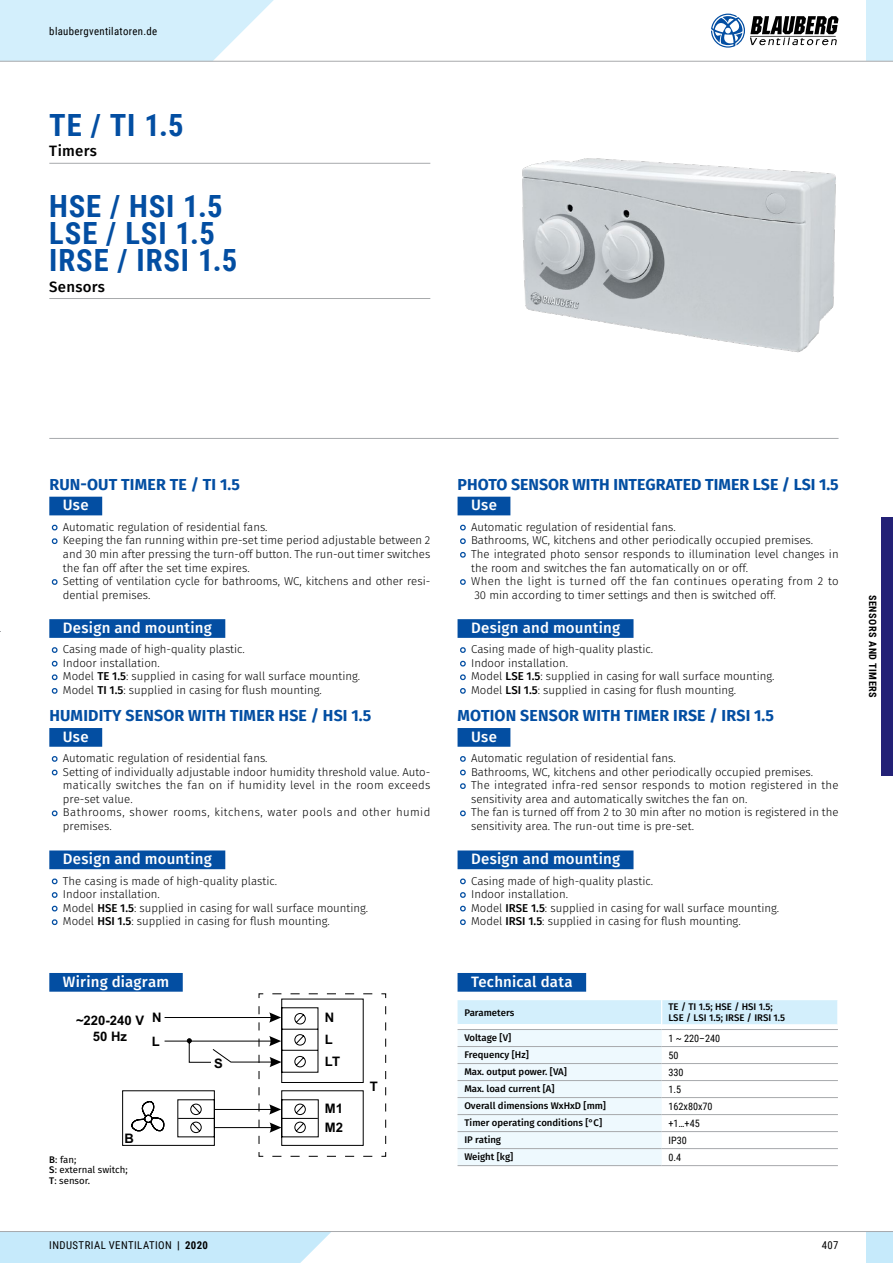
<style>
.page{position:relative;width:893px;height:1263px;background:#fff}
.page>*{position:absolute;margin:0;border:0;box-sizing:border-box;transform-origin:0 0}
.t1{font:700 30.6px/27.2px "Roboto Condensed";letter-spacing:.03em;color:#034ea2}
.t2{font:700 15.9px "Fira Sans";letter-spacing:.01em;color:#034ea2}
.t3{font:500 15px "Fira Sans";letter-spacing:.015em;color:#fff}
.t4{font:500 15px "Fira Sans";letter-spacing:.015em;color:#000}
.t5{font:700 13.05px/21.9px "Arial";color:#000}
.t6{font:300 11.4px/13.6px "Fira Sans";color:#000}
.t7{font:10.8px "Roboto Condensed";letter-spacing:.035em;color:#000}
.t8{font:10.2px "Roboto Condensed";color:#000}
.t9{font:700 10.2px "Roboto Condensed";letter-spacing:.055em;color:#000}
.t10{font:500 9.6px/10.8px "Fira Sans";color:#000}
.t11{font:9.6px/10.2px "Fira Sans";color:#000}
.s1{font-weight:500}
.s2{font-weight:700}
</style>
<div class="page">
<div style="left:881px;top:517px;width:12px;height:259px;background:#232176"></div>
<hr style="left:49px;top:163px;width:381px;height:1px;background:#a7a9ac">
<hr style="left:49px;top:298px;width:381px;height:1px;background:#a7a9ac">
<div style="left:49px;top:497px;width:53px;height:18px;background:#034ea2"></div>
<div style="left:49px;top:619px;width:176px;height:19px;background:#034ea2"></div>
<div style="left:49px;top:728px;width:53px;height:19px;background:#034ea2"></div>
<div style="left:49px;top:850px;width:176px;height:19px;background:#034ea2"></div>
<svg style="left:51px;top:524px;width:7px;height:7px"></svg>
<svg style="left:51px;top:538px;width:7px;height:6px"></svg>
<svg style="left:51px;top:579px;width:7px;height:6px"></svg>
<svg style="left:51px;top:647px;width:7px;height:6px"></svg>
<svg style="left:51px;top:660px;width:7px;height:7px"></svg>
<svg style="left:51px;top:674px;width:7px;height:7px"></svg>
<svg style="left:51px;top:688px;width:7px;height:6px"></svg>
<svg style="left:51px;top:756px;width:7px;height:6px"></svg>
<svg style="left:51px;top:769px;width:7px;height:7px"></svg>
<svg style="left:51px;top:810px;width:7px;height:7px"></svg>
<svg style="left:51px;top:878px;width:7px;height:7px"></svg>
<svg style="left:51px;top:892px;width:7px;height:6px"></svg>
<svg style="left:51px;top:905px;width:7px;height:7px"></svg>
<svg style="left:51px;top:919px;width:7px;height:7px"></svg>
<img style="left:522px;top:158px;width:314px;height:195px">
<svg style="left:122px;top:993px;width:264px;height:164px"></svg>
<div style="left:458px;top:497px;width:52px;height:18px;background:#034ea2"></div>
<div style="left:458px;top:619px;width:175px;height:19px;background:#034ea2"></div>
<div style="left:458px;top:728px;width:52px;height:19px;background:#034ea2"></div>
<div style="left:458px;top:850px;width:175px;height:19px;background:#034ea2"></div>
<svg style="left:460px;top:524px;width:6px;height:7px"></svg>
<svg style="left:460px;top:538px;width:6px;height:6px"></svg>
<svg style="left:460px;top:552px;width:6px;height:6px"></svg>
<svg style="left:460px;top:579px;width:6px;height:6px"></svg>
<svg style="left:460px;top:647px;width:6px;height:6px"></svg>
<svg style="left:460px;top:660px;width:6px;height:7px"></svg>
<svg style="left:460px;top:674px;width:6px;height:7px"></svg>
<svg style="left:460px;top:688px;width:6px;height:6px"></svg>
<svg style="left:460px;top:756px;width:6px;height:6px"></svg>
<svg style="left:460px;top:769px;width:6px;height:7px"></svg>
<svg style="left:460px;top:783px;width:6px;height:6px"></svg>
<svg style="left:460px;top:810px;width:6px;height:7px"></svg>
<svg style="left:460px;top:878px;width:6px;height:7px"></svg>
<svg style="left:460px;top:892px;width:6px;height:6px"></svg>
<svg style="left:460px;top:905px;width:6px;height:7px"></svg>
<svg style="left:460px;top:919px;width:6px;height:7px"></svg>
<div style="left:458px;top:973px;width:128px;height:19px;background:#034ea2"></div>
<hr style="left:662px;top:1165px;width:176px;height:1px;background:#a7a9ac">
<hr style="left:458px;top:1165px;width:204px;height:1px;background:#a7a9ac">
<svg style="left:458px;top:1000px;width:380px;height:165px"></svg>
<hr style="left:458px;top:1029px;width:204px;height:1px;background:#a7a9ac">
<hr style="left:662px;top:1029px;width:176px;height:1px;background:#a7a9ac">
<div style="left:49px;top:973px;width:134px;height:19px;background:#034ea2"></div>
<hr style="left:49px;top:438px;width:789px;height:1px;background:#a7a9ac">
<div style="left:866px;top:1231px;width:27px;height:32px;background:#c6eafb"></div>
<div style="left:0;top:1232px;width:331px;height:31px;background:#c6eafb"></div>
<hr style="left:0;top:1231px;width:893px;height:1px;background:#a7a9ac">
<div style="left:866px;top:0;width:27px;height:61px;background:#d3effc"></div>
<svg style="left:0;top:0;width:295px;height:61px"></svg>
<hr style="left:0;top:61px;width:893px;height:1px;background:#a7a9ac">
<svg style="left:711px;top:14px;width:127px;height:34px"></svg>
<p class="t7" style="left:49px;top:23px;width:109px">blaubergventilatoren.de</p>
<h1 class="t1" style="left:49px;top:110px;width:136px">TE / TI 1.5</h1>
<h3 class="t4" style="left:49px;top:141px;width:49px">Timers</h3>
<h1 class="t1" style="left:49px;top:191px;width:190px">HSE / HSI 1.5<br>LSE / LSI 1.5<br>IRSE / IRSI 1.5</h1>
<h3 class="t4" style="left:49px;top:276px;width:57px">Sensors</h3>
<h2 class="t2" style="left:49px;top:473px;width:192px">RUN-OUT TIMER TE / TI 1.5</h2>
<h3 class="t3" style="left:63px;top:494px;width:27px">Use</h3>
<p class="t6" style="left:63px;top:521px;width:369px">Automatic regulation of residential fans.<br>Keeping the fan running within pre-set time period adjustable between 2 and 30 min after pressing the turn-off button. The run-out timer switches the fan off after the set time expires.<br>Setting of ventilation cycle for bathrooms, WC, kitchens and other resi&shy;dential premises.</p>
<h3 class="t3" style="left:63px;top:617px;width:150px">Design and mounting</h3>
<p class="t6" style="left:63px;top:643px;width:299px">Casing made of high-quality plastic.<br>Indoor installation.<br>Model <span class="s1">TE 1.5</span>: supplied in casing for wall surface mounting.<br>Model <span class="s1">TI 1.5</span>: supplied in casing for flush mounting.</p>
<h2 class="t2" style="left:49px;top:704px;width:323px">HUMIDITY SENSOR WITH TIMER HSE / HSI 1.5</h2>
<h3 class="t3" style="left:63px;top:726px;width:27px">Use</h3>
<p class="t6" style="left:63px;top:752px;width:369px">Automatic regulation of residential fans.<br>Setting of individually adjustable indoor humidity threshold value. Auto&shy;matically switches the fan on if humidity level in the room exceeds pre-set value.<br>Bathrooms, shower rooms, kitchens, water pools and other humid premises.</p>
<h3 class="t3" style="left:63px;top:848px;width:150px">Design and mounting</h3>
<p class="t6" style="left:63px;top:874px;width:307px">The casing is made of high-quality plastic.<br>Indoor installation.<br>Model <span class="s1">HSE 1.5</span>: supplied in casing for wall surface mounting.<br>Model <span class="s1">HSI 1.5</span>: supplied in casing for flush mounting.</p>
<h3 class="t3" style="left:63px;top:971px;width:108px">Wiring diagram</h3>
<p class="t5" style="left:93px;top:1013px;width:70px;line-height:15.8px;text-indent:-17px">~220-240 V N<br>50 Hz</p>
<p class="t5" style="left:152px;top:1031px;width:10px">L</p>
<p class="t5" style="left:124px;top:1127px;width:11px">B</p>
<p class="t11" style="left:49px;top:1155px;width:80px"><span class="s1">B</span>: fan;<br><span class="s1">S</span>: external switch;<br><span class="s1">T</span>: sensor.</p>
<p class="t5" style="left:214px;top:1052px;width:10px">S</p>
<p class="t7" style="left:49px;top:1238px;width:160px">INDUSTRIAL VENTILATION <span class="s2">| 2020</span></p>
<p class="t5" style="left:325px;top:1007px;width:17px">N<br>L<br>LT</p>
<p class="t5" style="left:325px;top:1099px;width:20px;line-height:19px">M1<br>M2</p>
<p class="t5" style="left:370px;top:1075px;width:10px">Т</p>
<h2 class="t2" style="left:458px;top:473px;width:382px">PHOTO SENSOR WITH INTEGRATED TIMER LSE / LSI 1.5</h2>
<h3 class="t3" style="left:471px;top:494px;width:27px">Use</h3>
<p class="t6" style="left:471px;top:521px;width:369px">Automatic regulation of residential fans.<br>Bathrooms, WC, kitchens and other periodically occupied premises.<br>The integrated photo sensor responds to illumination level changes in the room and switches the fan automatically on or off.<br>When the light is turned off the fan continues operating from 2 to 30 min according to timer settings and then is switched off.</p>
<h3 class="t3" style="left:471px;top:617px;width:150px">Design and mounting</h3>
<p class="t6" style="left:471px;top:643px;width:305px">Casing made of high-quality plastic.<br>Indoor installation.<br>Model <span class="s1">LSE 1.5</span>: supplied in casing for wall surface mounting.<br>Model <span class="s1">LSI 1.5</span>: supplied in casing for flush mounting.</p>
<h2 class="t2" style="left:458px;top:704px;width:318px">MOTION SENSOR WITH TIMER IRSE / IRSI 1.5</h2>
<h3 class="t3" style="left:471px;top:726px;width:27px">Use</h3>
<p class="t6" style="left:471px;top:752px;width:369px">Automatic regulation of residential fans.<br>Bathrooms, WC, kitchens and other periodically occupied premises.<br>The integrated infra-red sensor responds to motion registered in the sensitivity area and automatically switches the fan on.<br>The fan is turned off from 2 to 30 min after no motion is registered in the sensitivity area. The run-out time is pre-set.</p>
<h3 class="t3" style="left:471px;top:848px;width:150px">Design and mounting</h3>
<p class="t6" style="left:471px;top:874px;width:309px">Casing made of high-quality plastic.<br>Indoor installation.<br>Model <span class="s1">IRSE 1.5</span>: supplied in casing for wall surface mounting.<br>Model <span class="s1">IRSI 1.5</span>: supplied in casing for flush mounting.</p>
<h3 class="t3" style="left:471px;top:971px;width:103px">Technical data</h3>
<p class="t10" style="left:464px;top:1007px;width:51px">Parameters</p>
<p class="t10" style="left:668px;top:1002px;width:118px">TE / TI 1.5; HSE / HSI 1.5;<br>LSE / LSI 1.5; IRSE / IRSI 1.5</p>
<p class="t10" style="left:464px;top:1033px;width:48px">Voltage [V]</p>
<p class="t8" style="left:668px;top:1031px;width:53px">1 ~ 220–240</p>
<p class="t10" style="left:464px;top:1050px;width:66px">Frequency [Hz]</p>
<p class="t8" style="left:668px;top:1048px;width:12px">50</p>
<p class="t10" style="left:464px;top:1067px;width:104px">Max. output power. [VA]</p>
<p class="t8" style="left:668px;top:1065px;width:17px">330</p>
<p class="t10" style="left:464px;top:1084px;width:92px">Max. load current [A]</p>
<p class="t8" style="left:668px;top:1082px;width:14px">1.5</p>
<p class="t10" style="left:464px;top:1101px;width:143px">Overall dimensions WxHxD [mm]</p>
<p class="t8" style="left:668px;top:1099px;width:46px">162x80x70</p>
<p class="t10" style="left:464px;top:1118px;width:139px">Timer operating conditions [°C]</p>
<p class="t8" style="left:668px;top:1116px;width:33px">+1…+45</p>
<p class="t10" style="left:464px;top:1135px;width:38px">IP rating</p>
<p class="t8" style="left:668px;top:1133px;width:20px">IP30</p>
<p class="t10" style="left:464px;top:1152px;width:50px">Weight [kg]</p>
<p class="t8" style="left:668px;top:1150px;width:14px">0.4</p>
<p class="t7" style="left:822px;top:1238px;width:18px">407</p>
<p class="t9" style="left:880px;top:595px;width:105px;rotate:90deg">SENSORS AND TIMERS</p>
</div>
